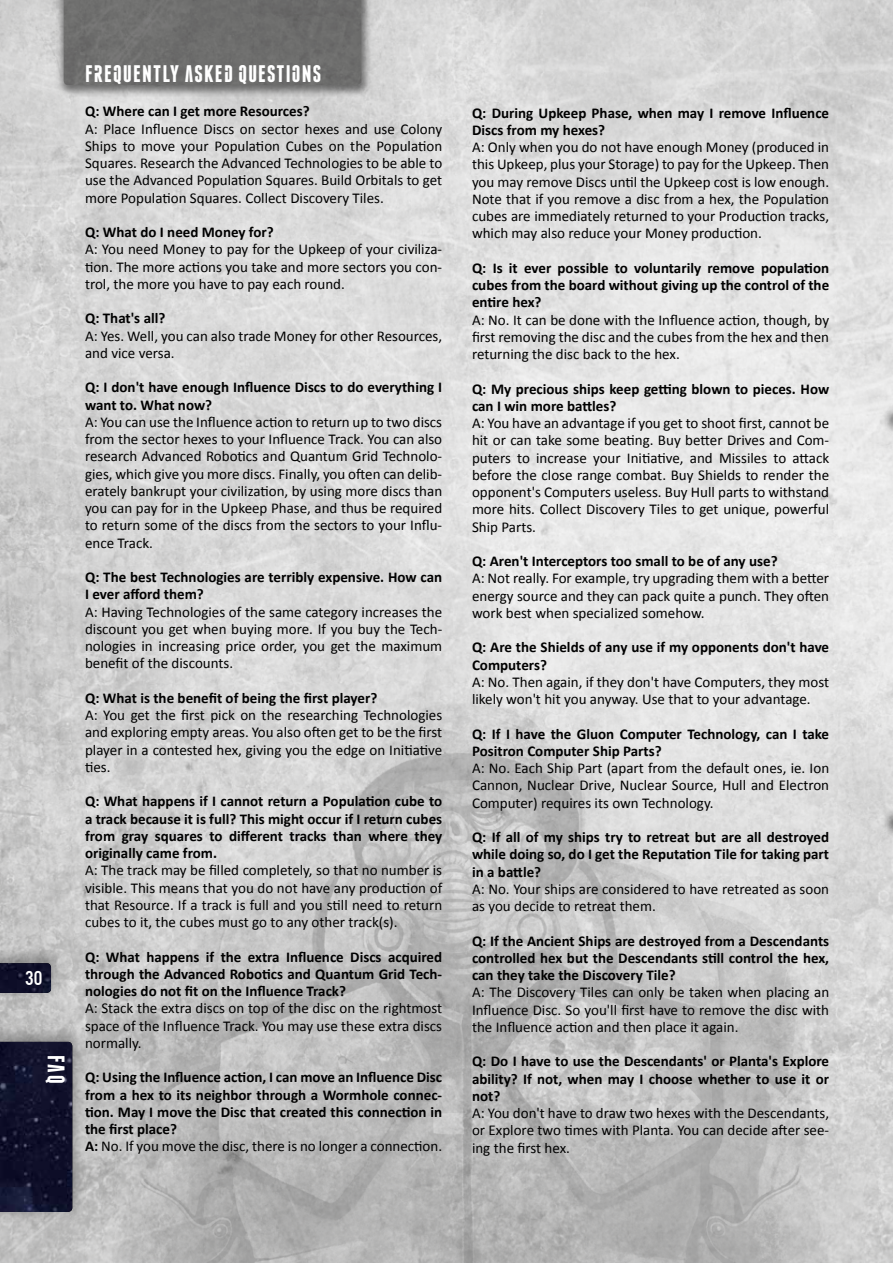
<style>
.page{position:relative;width:893px;height:1263px;background:#fff}
.page>*{position:absolute;margin:0;border:0;box-sizing:border-box;transform-origin:0 0}
.t1{font:24px "Eclipse";letter-spacing:.05em;color:#fff}
.t2{font:21px "U.S.101";color:#fff}
.t3{font:15px/17.2px "Calibri";color:#000;text-align:justify}
.t4{font:700 15px/17.2px "Calibri";color:#000}
.s1{font-weight:400}
</style>
<div class="page">
<img style="left:0;top:0;width:893px;height:1263px">
<div style="left:880px;top:404px;width:13px;height:32px;background:#000;opacity:.8"></div>
<div style="left:880px;top:806px;width:13px;height:33px;background:#000;opacity:.8"></div>
<div style="left:882px;top:426px;width:11px;height:29px;background:#e3e3e3"></div>
<svg style="left:882px;top:828px;width:11px;height:29px"></svg>
<div style="left:56px;top:0;width:316px;height:98px;background:#000;opacity:.5"></div>
<div style="left:64px;top:0;width:297px;height:85px;background:#6d6d6c"></div>
<div style="left:0;top:1024px;width:86px;height:197px;background:#000;opacity:.3"></div>
<img style="left:0;top:1042px;width:72px;height:170px">
<img style="left:109px;top:702px;width:744px;height:561px">
<div style="left:0;top:945px;width:65px;height:57px;background:#000;opacity:.3"></div>
<img style="left:0;top:963px;width:51px;height:30px">
<h2 class="t2" style="left:25px;top:967px;width:19px">30</h2>
<h1 class="t1" style="left:75px;top:1054px;width:31px;rotate:90deg">FAQ</h1>
<h1 class="t1" style="left:85px;top:55px;width:238px">FREQUENTLY ASKED QUESTIONS</h1>
<p class="t4" style="left:85px;top:102px;width:226px">Q: Where can I get more Resources?</p>
<p class="t3" style="left:85px;top:119px;width:359px">A: Place Influence Discs on sector hexes and use Colony Ships to move your Population Cubes on the Population Squares. Research the Advanced Technologies to be able to use the Advanced Population Squares. Build Orbitals to get more Population Squares. Collect Discovery Tiles.</p>
<p class="t4" style="left:85px;top:223px;width:190px">Q: What do I need Money for?</p>
<p class="t3" style="left:85px;top:240px;width:359px">A: You need Money to pay for the Upkeep of your civiliza&shy;tion. The more actions you take and more sectors you con&shy;trol, the more you have to pay each round.</p>
<p class="t4" style="left:85px;top:309px;width:82px">Q: That's all?</p>
<p class="t3" style="left:85px;top:326px;width:359px">A: Yes. Well, you can also trade Money for other Resources, and vice versa.</p>
<p class="t4" style="left:85px;top:378px;width:359px">Q: I don't have enough Influence Discs to do everything I want to. What now?</p>
<p class="t3" style="left:85px;top:412px;width:359px">A: You can use the Influence action to return up to two discs from the sector hexes to your Influence Track. You can also research Advanced Robotics and Quantum Grid Technolo&shy;gies, which give you more discs. Finally, you often can delib&shy;erately bankrupt your civilization, by using more discs than you can pay for in the Upkeep Phase, and thus be required to return some of the discs from the sectors to your Influ&shy;ence Track.</p>
<p class="t4" style="left:85px;top:568px;width:359px">Q: The best Technologies are terribly expensive. How can<br>I ever afford them?</p>
<p class="t3" style="left:85px;top:602px;width:359px">A: Having Technologies of the same category increases the discount you get when buying more. If you buy the Tech&shy;nologies in increasing price order, you get the maximum benefit of the discounts.</p>
<p class="t4" style="left:85px;top:688px;width:294px">Q: What is the benefit of being the first player?</p>
<p class="t3" style="left:85px;top:706px;width:359px">A: You get the first pick on the researching Technologies and exploring empty areas. You also often get to be the first player in a contested hex, giving you the edge on Initiative ties.</p>
<p class="t4" style="left:85px;top:792px;width:359px;text-align:justify">Q: What happens if I cannot return a Population cube to a track because it is full? This might occur if I return cubes from gray squares to different tracks than where they originally came from.</p>
<p class="t3" style="left:85px;top:861px;width:359px">A: The track may be filled completely, so that no number is visible. This means that you do not have any production of that Resource. If a track is full and you still need to return cubes to it, the cubes must go to any other track(s).</p>
<p class="t4" style="left:85px;top:947px;width:359px;text-align:justify">Q: What happens if the extra Influence Discs acquired through the Advanced Robotics and Quantum Grid Tech&shy;nologies do not fit on the Influence Track?</p>
<p class="t3" style="left:85px;top:999px;width:359px">A: Stack the extra discs on top of the disc on the rightmost space of the Influence Track. You may use these extra discs normally.</p>
<p class="t4" style="left:85px;top:1068px;width:359px">Q: Using the Influence action, I can move an Influence Disc from a hex to its neighbor through a Wormhole connec&shy;tion. May I move the Disc that created this connection in the first place?<br>A: <span class="s1">No. If you move the disc, there is no longer a connection.</span></p>
<p class="t4" style="left:472px;top:103px;width:359px">Q: During Upkeep Phase, when may I remove Influence<br>Discs from my hexes?</p>
<p class="t3" style="left:472px;top:138px;width:359px">A: Only when you do not have enough Money (produced in this Upkeep, plus your Storage) to pay for the Upkeep. Then you may remove Discs until the Upkeep cost is low enough.<br>Note that if you remove a disc from a hex, the Population cubes are immediately returned to your Production tracks, which may also reduce your Money production.</p>
<p class="t4" style="left:472px;top:258px;width:359px;text-align:justify">Q: Is it ever possible to voluntarily remove population cubes from the board without giving up the control of the entire hex?</p>
<p class="t3" style="left:472px;top:310px;width:359px">A: No. It can be done with the Influence action, though, by first removing the disc and the cubes from the hex and then returning the disc back to the hex.</p>
<p class="t4" style="left:472px;top:379px;width:359px">Q: My precious ships keep getting blown to pieces. How can I win more battles?</p>
<p class="t3" style="left:472px;top:414px;width:359px">A: You have an advantage if you get to shoot first, cannot be hit or can take some beating. Buy better Drives and Com&shy;puters to increase your Initiative, and Missiles to attack before the close range combat. Buy Shields to render the opponent's Computers useless. Buy Hull parts to withstand more hits. Collect Discovery Tiles to get unique, powerful Ship Parts.</p>
<p class="t4" style="left:472px;top:552px;width:307px">Q: Aren't Interceptors too small to be of any use?</p>
<p class="t3" style="left:472px;top:569px;width:359px">A: Not really. For example, try upgrading them with a better energy source and they can pack quite a punch. They often work best when specialized somehow.</p>
<p class="t4" style="left:472px;top:638px;width:359px">Q: Are the Shields of any use if my opponents don't have<br>Computers?</p>
<p class="t3" style="left:472px;top:672px;width:359px">A: No. Then again, if they don't have Computers, they most likely won't hit you anyway. Use that to your advantage.</p>
<p class="t4" style="left:472px;top:724px;width:359px">Q: If I have the Gluon Computer Technology, can I take<br>Positron Computer Ship Parts?</p>
<p class="t3" style="left:472px;top:759px;width:359px">A: No. Each Ship Part (apart from the default ones, ie. Ion Cannon, Nuclear Drive, Nuclear Source, Hull and Electron Computer) requires its own Technology.</p>
<p class="t4" style="left:472px;top:828px;width:359px;text-align:justify">Q: If all of my ships try to retreat but are all destroyed while doing so, do I get the Reputation Tile for taking part in a battle?</p>
<p class="t3" style="left:472px;top:879px;width:359px">A: No. Your ships are considered to have retreated as soon as you decide to retreat them.</p>
<p class="t4" style="left:472px;top:931px;width:359px;text-align:justify">Q: If the Ancient Ships are destroyed from a Descendants controlled hex but the Descendants still control the hex, can they take the Discovery Tile?</p>
<p class="t3" style="left:472px;top:983px;width:359px">A: The Discovery Tiles can only be taken when placing an Influence Disc. So you'll first have to remove the disc with the Influence action and then place it again.</p>
<p class="t4" style="left:472px;top:1052px;width:359px;text-align:justify">Q: Do I have to use the Descendants' or Planta's Explore ability? If not, when may I choose whether to use it or not?</p>
<p class="t3" style="left:472px;top:1104px;width:359px">A: You don't have to draw two hexes with the Descendants, or Explore two times with Planta. You can decide after see&shy;ing the first hex.</p>
</div>
